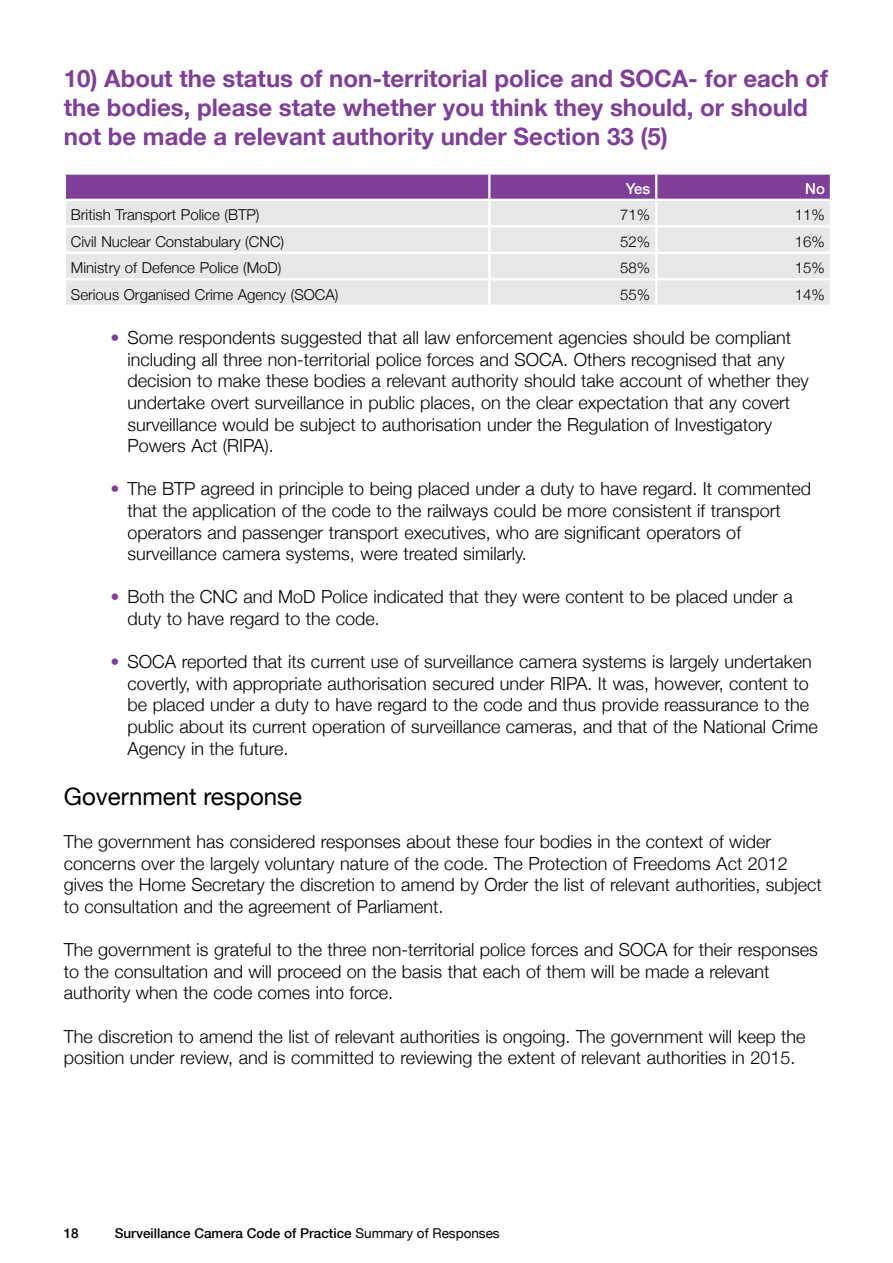
<style>
.page{position:relative;width:893px;height:1263px;background:#fff}
.page>*{position:absolute;margin:0;border:0;box-sizing:border-box;transform-origin:0 0}
.A_heading{font:700 24px/28.8px "Helvetica Neue";color:#7f3f98}
.B_heading{font:24px "Helvetica Neue";color:#000}
.Bullet_1{font:300 18px/21.6px "Helvetica Neue";color:#000}
.Body{font:300 18px/21.6px "Helvetica Neue";color:#000}
.Table_text_black{font:300 15px "Helvetica Neue";color:#000}
.Table_text_white_bol{font:500 15px "Helvetica Neue";color:#fff}
.t1{font:500 13.5px "Helvetica Neue";color:#000}
.s1{color:#7f3f98}
.s2{font-weight:400}
</style>
<div class="page">
<div style="left:66px;top:175px;width:764px;height:24px;background:#7f3f98"></div>
<div style="left:66px;top:201px;width:764px;height:104px;background:#e6e7e8"></div>
<hr style="left:488px;top:201px;width:2px;height:24px;background:#fff">
<hr style="left:655px;top:201px;width:2px;height:24px;background:#fff">
<hr style="left:64px;top:225px;width:425px;height:2px;background:#fff">
<hr style="left:489px;top:225px;width:167px;height:2px;background:#fff">
<hr style="left:488px;top:227px;width:2px;height:25px;background:#fff">
<hr style="left:656px;top:225px;width:176px;height:2px;background:#fff">
<hr style="left:655px;top:227px;width:2px;height:25px;background:#fff">
<hr style="left:64px;top:252px;width:425px;height:2px;background:#fff">
<hr style="left:489px;top:252px;width:167px;height:2px;background:#fff">
<hr style="left:488px;top:254px;width:2px;height:24px;background:#fff">
<hr style="left:656px;top:252px;width:176px;height:2px;background:#fff">
<hr style="left:655px;top:254px;width:2px;height:24px;background:#fff">
<hr style="left:64px;top:278px;width:425px;height:2px;background:#fff">
<hr style="left:489px;top:278px;width:167px;height:2px;background:#fff">
<hr style="left:488px;top:280px;width:2px;height:25px;background:#fff">
<hr style="left:656px;top:278px;width:176px;height:2px;background:#fff">
<hr style="left:655px;top:280px;width:2px;height:25px;background:#fff">
<hr style="left:488px;top:175px;width:2px;height:24px;background:#fff">
<hr style="left:655px;top:175px;width:2px;height:24px;background:#fff">
<p class="A_heading" style="left:64px;top:64px;width:766px">10) About the status of non-territorial police and SOCA- for each of the bodies, please state whether you think they should, or should not be made a relevant authority under Section 33 (5)</p>
<p class="Table_text_white_bol" style="left:626px;top:179px;width:26px">Yes</p>
<p class="Table_text_white_bol" style="left:805px;top:179px;width:21px">No</p>
<p class="Table_text_black" style="left:71px;top:206px;width:190px">British Transport Police (BTP)</p>
<p class="Table_text_black" style="left:620px;top:206px;width:32px">71%</p>
<p class="Table_text_black" style="left:795px;top:206px;width:32px">11%</p>
<p class="Table_text_black" style="left:71px;top:232px;width:215px">Civil Nuclear Constabulary (CNC)</p>
<p class="Table_text_black" style="left:620px;top:232px;width:32px">52%</p>
<p class="Table_text_black" style="left:795px;top:232px;width:32px">16%</p>
<p class="Table_text_black" style="left:71px;top:259px;width:212px">Ministry of Defence Police (MoD)</p>
<p class="Table_text_black" style="left:620px;top:259px;width:32px">58%</p>
<p class="Table_text_black" style="left:795px;top:259px;width:32px">15%</p>
<p class="Table_text_black" style="left:71px;top:285px;width:269px">Serious Organised Crime Agency (SOCA)</p>
<p class="Table_text_black" style="left:620px;top:285px;width:32px">55%</p>
<p class="Table_text_black" style="left:795px;top:285px;width:32px">14%</p>
<p class="Bullet_1" style="left:128px;top:327px;width:683px;text-indent:-17px"><span class="s1">•</span> Some respondents suggested that all law enforcement agencies should be compliant including all three non-territorial police forces and SOCA. Others recognised that any decision to make these bodies a relevant authority should take account of whether they undertake overt surveillance in public places, on the clear expectation that any covert surveillance would be subject to authorisation under the Regulation of Investigatory Powers Act (RIPA).</p>
<p class="Bullet_1" style="left:128px;top:478px;width:685px;text-indent:-17px"><span class="s1">•</span> The BTP agreed in principle to being placed under a duty to have regard. It commented that the application of the code to the railways could be more consistent if transport operators and passenger transport executives, who are significant operators of surveillance camera systems, were treated similarly.</p>
<p class="Bullet_1" style="left:128px;top:586px;width:667px;text-indent:-17px"><span class="s1">•</span> Both the CNC and MoD Police indicated that they were content to be placed under a duty to have regard to the code.</p>
<p class="Bullet_1" style="left:128px;top:651px;width:692px;text-indent:-17px"><span class="s1">•</span> SOCA reported that its current use of surveillance camera systems is largely undertaken covertly, with appropriate authorisation secured under RIPA. It was, however, content to be placed under a duty to have regard to the code and thus provide reassurance to the public about its current operation of surveillance cameras, and that of the National Crime Agency in the future.</p>
<p class="B_heading" style="left:64px;top:782px;width:240px">Government response</p>
<p class="Body" style="left:64px;top:831px;width:760px">The government has considered responses about these four bodies in the context of wider concerns over the largely voluntary nature of the code. The Protection of Freedoms Act 2012 gives the Home Secretary the discretion to amend by Order the list of relevant authorities, subject to consultation and the agreement of Parliament.</p>
<p class="Body" style="left:64px;top:939px;width:755px">The government is grateful to the three non-territorial police forces and SOCA for their responses to the consultation and will proceed on the basis that each of them will be made a relevant authority when the code comes into force.</p>
<p class="Body" style="left:64px;top:1025px;width:743px">The discretion to amend the list of relevant authorities is ongoing. The government will keep the position under review, and is committed to reviewing the extent of relevant authorities in 2015.</p>
<p class="t1" style="left:64px;top:1224px;width:17px">18</p>
<p class="t1" style="left:115px;top:1224px;width:386px">Surveillance Camera Code of Practice <span class="s2">Summary of Responses</span></p>
</div>
